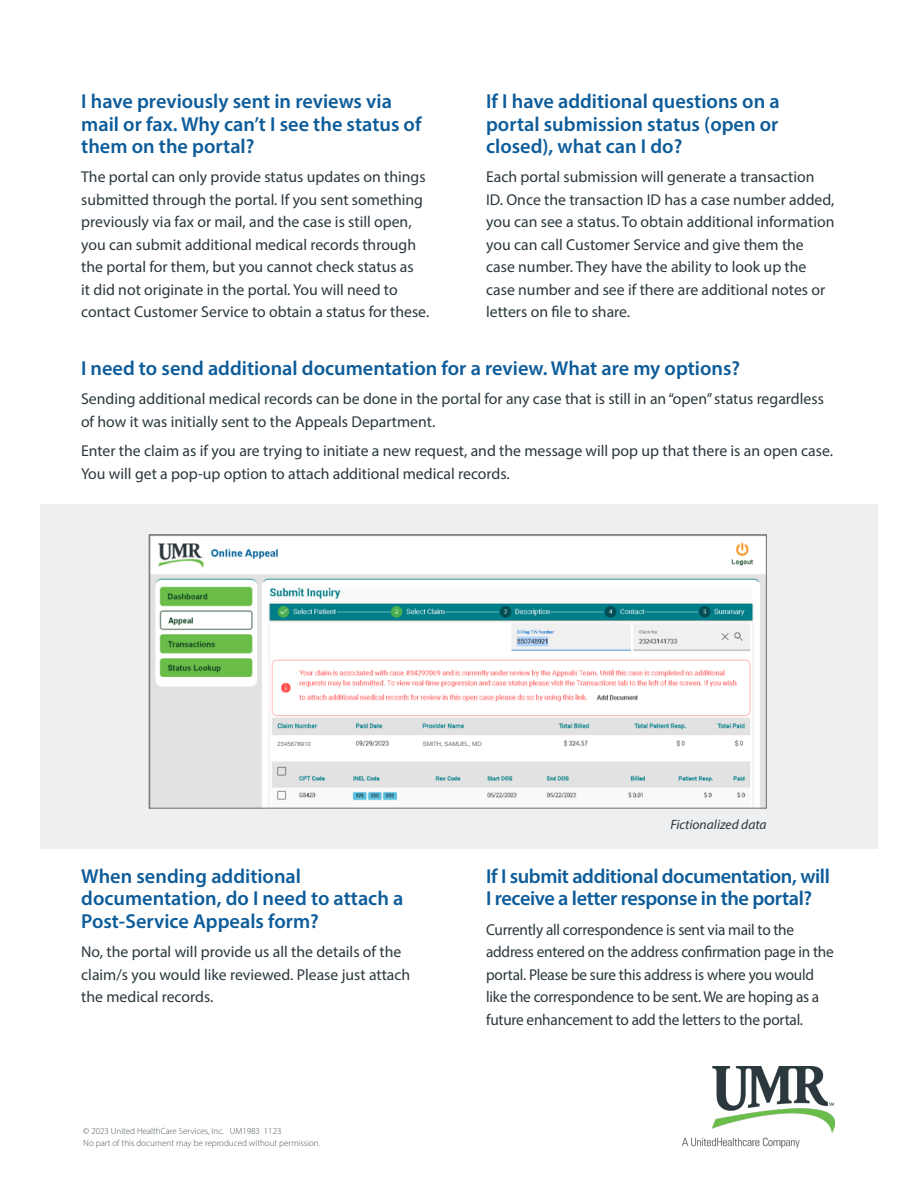
<style>
.page{position:relative;width:918px;height:1188px;background:#fff}
.page>*{position:absolute;margin:0;border:0;box-sizing:border-box;transform-origin:0 0}
.Question{font:600 20.25px/22.5px "Myriad Pro";color:#0d5c9a}
.Question-2{font:600 20.25px/22.5px "Myriad Pro";letter-spacing:-.02em;color:#0d5c9a}
.plain_body_copy{font:15.75px/22.5px "Myriad Pro";color:#2a373d}
.t1{font:italic 13.5px "Myriad Pro";color:#2a373d}
.t2{font:300 9px "Myriad Pro";color:#4b565b}
.t3{font:6px "Helvetica Neue";color:#6a6b6c}
</style>
<div class="page">
<div style="left:40px;top:505px;width:838px;height:344px;background:#edeff0"></div>
<img style="left:151px;top:537px;width:614px;height:270px">
<div style="left:149px;top:535px;width:618px;height:274px;border:1px solid #6a6b6c"></div>
<img style="left:682px;top:1066px;width:153px;height:81px">
<div style="left:274px;top:737px;width:44px;height:11px;background:#fff"></div>
<div style="left:416px;top:737px;width:72px;height:11px;background:#fff"></div>
<p class="Question" style="left:81px;top:90px;width:342px">I have previously sent in reviews via mail or fax. Why can’t I see the status of them on the portal?</p>
<p class="plain_body_copy" style="left:81px;top:166px;width:350px">The portal can only provide status updates on things submitted through the portal. If you sent something previously via fax or mail, and the case is still open, you can submit additional medical records through the portal for them, but you cannot check status as<br>it did not originate in the portal. You will need to contact Customer Service to obtain a status for these.</p>
<p class="Question" style="left:486px;top:90px;width:295px;text-align:justify">If I have additional questions on a portal submission status (open or closed), what can I do?</p>
<p class="plain_body_copy" style="left:486px;top:166px;width:350px">Each portal submission will generate a transaction ID. Once the transaction ID has a case number added, you can see a status. To obtain additional information you can call Customer Service and give them the case number. They have the ability to look up the case number and see if there are additional notes or letters on file to share.</p>
<p class="Question" style="left:81px;top:357px;width:661px">I need to send additional documentation for a review. What are my options?</p>
<p class="plain_body_copy" style="left:81px;top:388px;width:744px">Sending additional medical records can be done in the portal for any case that is still in an “open” status regardless of how it was initially sent to the Appeals Department.</p>
<p class="plain_body_copy" style="left:81px;top:439px;width:753px">Enter the claim as if you are trying to initiate a new request, and the message will pop up that there is an open case.<br>You will get a pop-up option to attach additional medical records.</p>
<p class="t3" style="left:278px;top:740px;width:35px">2345678910</p>
<p class="t3" style="left:423px;top:740px;width:60px">SMITH, SAMUEL, MD</p>
<p class="t1" style="left:670px;top:816px;width:98px">Fictionalized data</p>
<p class="Question" style="left:81px;top:864px;width:324px">When sending additional documentation, do I need to attach a<br>Post-Service Appeals form?</p>
<p class="plain_body_copy" style="left:81px;top:940px;width:331px">No, the portal will provide us all the details of the claim/s you would like reviewed. Please just attach the medical records.</p>
<p class="t2" style="left:83px;top:1125px;width:200px">© 2023 United HealthCare Services, Inc. UM1983 1123</p>
<p class="t2" style="left:83px;top:1137px;width:239px">No part of this document may be reproduced without permission.</p>
<p class="Question-2" style="left:486px;top:864px;width:345px">If I submit additional documentation, will<br>I receive a letter response in the portal?</p>
<p class="plain_body_copy" style="left:486px;top:918px;width:349px">Currently all correspondence is sent via mail to the address entered on the address confirmation page in the portal. Please be sure this address is where you would like the correspondence to be sent. We are hoping as a future enhancement to add the letters to the portal.</p>
</div>
